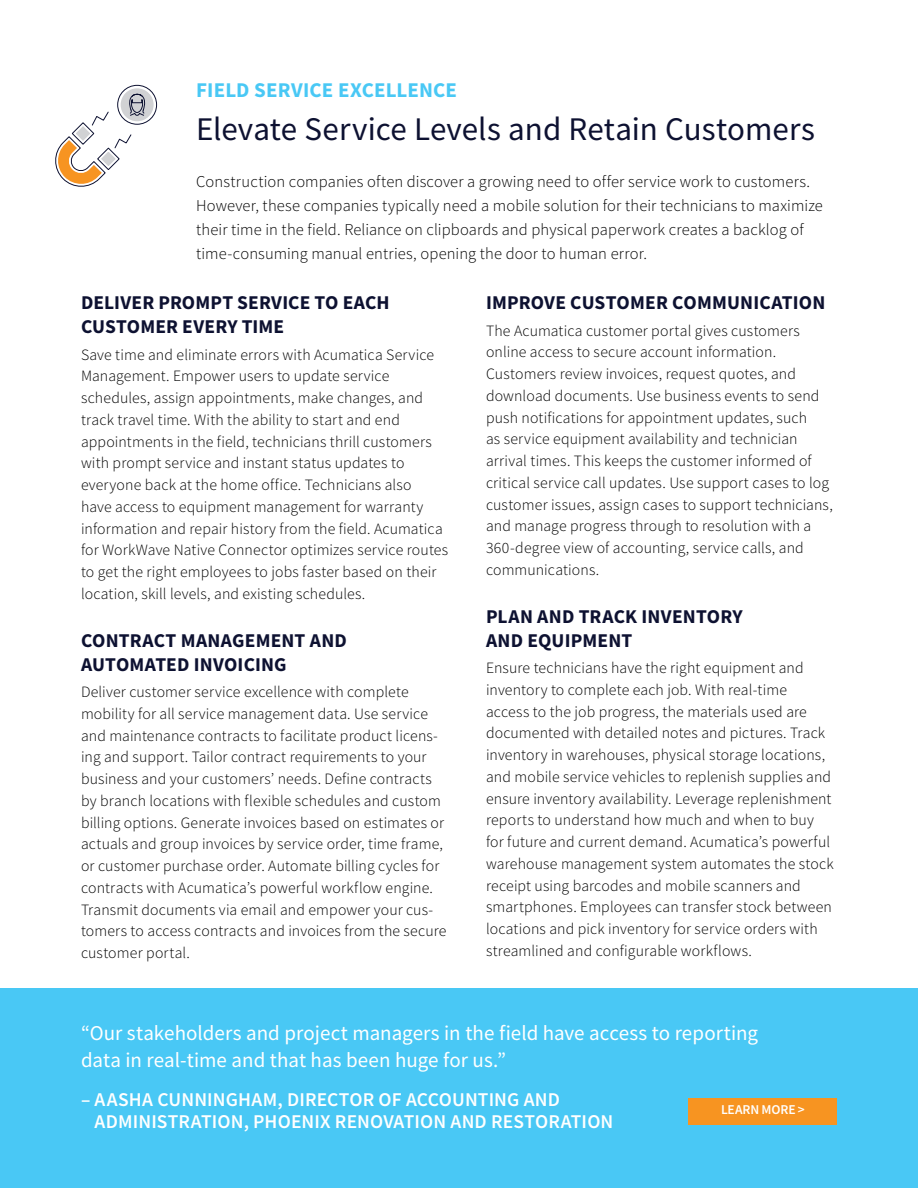
<style>
.page{position:relative;width:918px;height:1188px;background:#fff}
.page>*{position:absolute;margin:0;border:0;box-sizing:border-box;transform-origin:0 0}
.t1{font:33px "Source Sans Pro";color:#0d1131}
.t2{font:21px/27px "Source Sans Pro";color:#fff}
.t3{font:700 21px "Source Sans Pro";letter-spacing:.01em;color:#49c8f5}
.t4{font:700 19.5px/24px "Source Sans Pro";letter-spacing:.01em;color:#0d1131}
.t5{font:600 19.5px/22.5px "Source Sans Pro";letter-spacing:.005em;color:#fff}
.t6{font:300 16.5px/24px "Source Sans Pro";letter-spacing:.005em;color:#000}
.t7{font:300 15.75px/21.8px "Source Sans Pro";letter-spacing:.01em;color:#000}
.t8{font:600 13.5px "Source Sans Pro";letter-spacing:-.005em;color:#fff}
</style>
<div class="page">
<div style="left:115px;top:82px;width:45px;height:45px;border:6px solid #fff;border-radius:50%"></div>
<svg style="left:55px;top:84px;width:102px;height:103px"></svg>
<div style="left:0;top:988px;width:918px;height:200px;background:#49c8f5"></div>
<div style="left:689px;top:1098px;width:148px;height:27px;background:#f79421"></div>
<h2 class="t3" style="left:196px;top:76px;width:262px">FIELD SERVICE EXCELLENCE</h2>
<h1 class="t1" style="left:196px;top:108px;width:620px">Elevate Service Levels and Retain Customers</h1>
<p class="t6" style="left:196px;top:169px;width:628px">Construction companies often discover a growing need to offer service work to customers.<br>However, these companies typically need a mobile solution for their technicians to maximize their time in the field. Reliance on clipboards and physical paperwork creates a backlog of time-consuming manual entries, opening the door to human error.</p>
<p class="t4" style="left:81px;top:291px;width:310px">DELIVER PROMPT SERVICE TO EACH<br>CUSTOMER EVERY TIME</p>
<p class="t7" style="left:81px;top:344px;width:369px">Save time and eliminate errors with Acumatica Service Management. Empower users to update service schedules, assign appointments, make changes, and track travel time. With the ability to start and end appointments in the field, technicians thrill customers with prompt service and instant status updates to everyone back at the home office. Technicians also<br>have access to equipment management for warranty information and repair history from the field. Acumatica for WorkWave Native Connector optimizes service routes to get the right employees to jobs faster based on their location, skill levels, and existing schedules.</p>
<p class="t4" style="left:81px;top:628px;width:267px">CONTRACT MANAGEMENT AND<br>AUTOMATED INVOICING</p>
<p class="t7" style="left:81px;top:681px;width:367px">Deliver customer service excellence with complete mobility for all service management data. Use service and maintenance contracts to facilitate product licens&shy;ing and support. Tailor contract requirements to your business and your customers’ needs. Define contracts by branch locations with flexible schedules and custom billing options. Generate invoices based on estimates or actuals and group invoices by service order, time frame, or customer purchase order. Automate billing cycles for contracts with Acumatica’s powerful workflow engine.<br>Transmit documents via email and empower your cus&shy;tomers to access contracts and invoices from the secure customer portal.</p>
<p class="t4" style="left:486px;top:291px;width:341px">IMPROVE CUSTOMER COMMUNICATION</p>
<p class="t7" style="left:486px;top:320px;width:348px">The Acumatica customer portal gives customers online access to secure account information.<br>Customers review invoices, request quotes, and download documents. Use business events to send push notifications for appointment updates, such<br>as service equipment availability and technician arrival times. This keeps the customer informed of critical service call updates. Use support cases to log customer issues, assign cases to support technicians, and manage progress through to resolution with a 360-degree view of accounting, service calls, and communications.</p>
<p class="t4" style="left:486px;top:604px;width:258px">PLAN AND TRACK INVENTORY<br>AND EQUIPMENT</p>
<p class="t7" style="left:486px;top:657px;width:349px">Ensure technicians have the right equipment and inventory to complete each job. With real-time access to the job progress, the materials used are documented with detailed notes and pictures. Track inventory in warehouses, physical storage locations, and mobile service vehicles to replenish supplies and ensure inventory availability. Leverage replenishment reports to understand how much and when to buy for future and current demand. Acumatica’s powerful warehouse management system automates the stock receipt using barcodes and mobile scanners and smartphones. Employees can transfer stock between locations and pick inventory for service orders with streamlined and configurable workflows.</p>
<h2 class="t2" style="left:81px;top:1019px;width:679px">“Our stakeholders and project managers in the field have access to reporting data in real-time and that has been huge for us.”</h2>
<p class="t5" style="left:95px;top:1088px;width:520px;text-indent:-14px">– AASHA CUNNINGHAM, DIRECTOR OF ACCOUNTING AND<br>ADMINISTRATION, PHOENIX RENOVATION AND RESTORATION</p>
<p class="t8" style="left:721px;top:1101px;width:85px">LEARN MORE &gt;</p>
</div>
